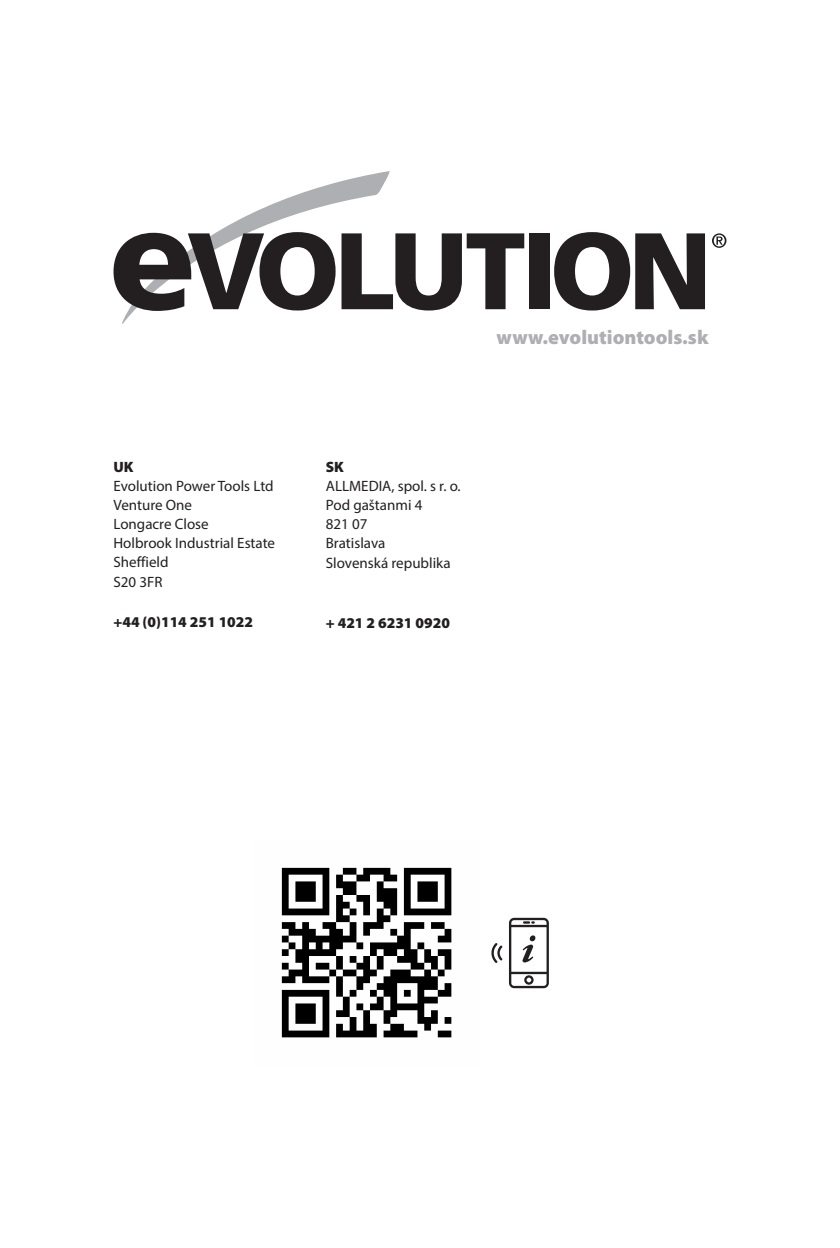
<style>
.page{position:relative;width:840px;height:1248px;background:#fff}
.page>*{position:absolute;margin:0;border:0;box-sizing:border-box;transform-origin:0 0}
.t1{font:900 20px "Myriad Pro";color:#aeafb3}
.t2{font:15px "Myriad Pro";color:#231f20}
.t3{font:900 15px "Myriad Pro";color:#231f20}
</style>
<div class="page">
<svg style="left:509px;top:917px;width:39px;height:71px"></svg>
<svg style="left:491px;top:943px;width:11px;height:20px"></svg>
<svg style="left:113px;top:171px;width:411px;height:153px"></svg>
<div style="left:528px;top:233px;width:21px;height:76px;background:#231f20"></div>
<svg style="left:554px;top:232px;width:150px;height:78px"></svg>
<svg style="left:712px;top:233px;width:14px;height:15px"></svg>
<img style="left:281px;top:867px;width:171px;height:171px">
<p class="t3" style="left:113px;top:457px;width:22px">UK</p>
<p class="t2" style="left:113px;top:476px;width:162px">Evolution Power Tools Ltd</p>
<p class="t2" style="left:113px;top:495px;width:80px">Venture One</p>
<p class="t2" style="left:113px;top:514px;width:97px">Longacre Close</p>
<p class="t2" style="left:113px;top:533px;width:163px">Holbrook Industrial Estate</p>
<p class="t2" style="left:113px;top:552px;width:57px">Sheffield</p>
<p class="t2" style="left:113px;top:572px;width:51px">S20 3FR</p>
<p class="t3" style="left:113px;top:612px;width:141px">+44 (0)114 251 1022</p>
<p class="t1" style="left:496px;top:324px;width:213px">www.evolutiontools.sk</p>
<p class="t3" style="left:325px;top:457px;width:20px">SK</p>
<p class="t2" style="left:325px;top:476px;width:136px">ALLMEDIA, spol. s r. o.</p>
<p class="t2" style="left:325px;top:495px;width:98px">Pod gaštanmi 4</p>
<p class="t2" style="left:325px;top:514px;width:43px">821 07</p>
<p class="t2" style="left:325px;top:533px;width:61px">Bratislava</p>
<p class="t2" style="left:325px;top:553px;width:126px">Slovenská republika</p>
<p class="t3" style="left:325px;top:613px;width:125px">+ 421 2 6231 0920</p>
</div>
